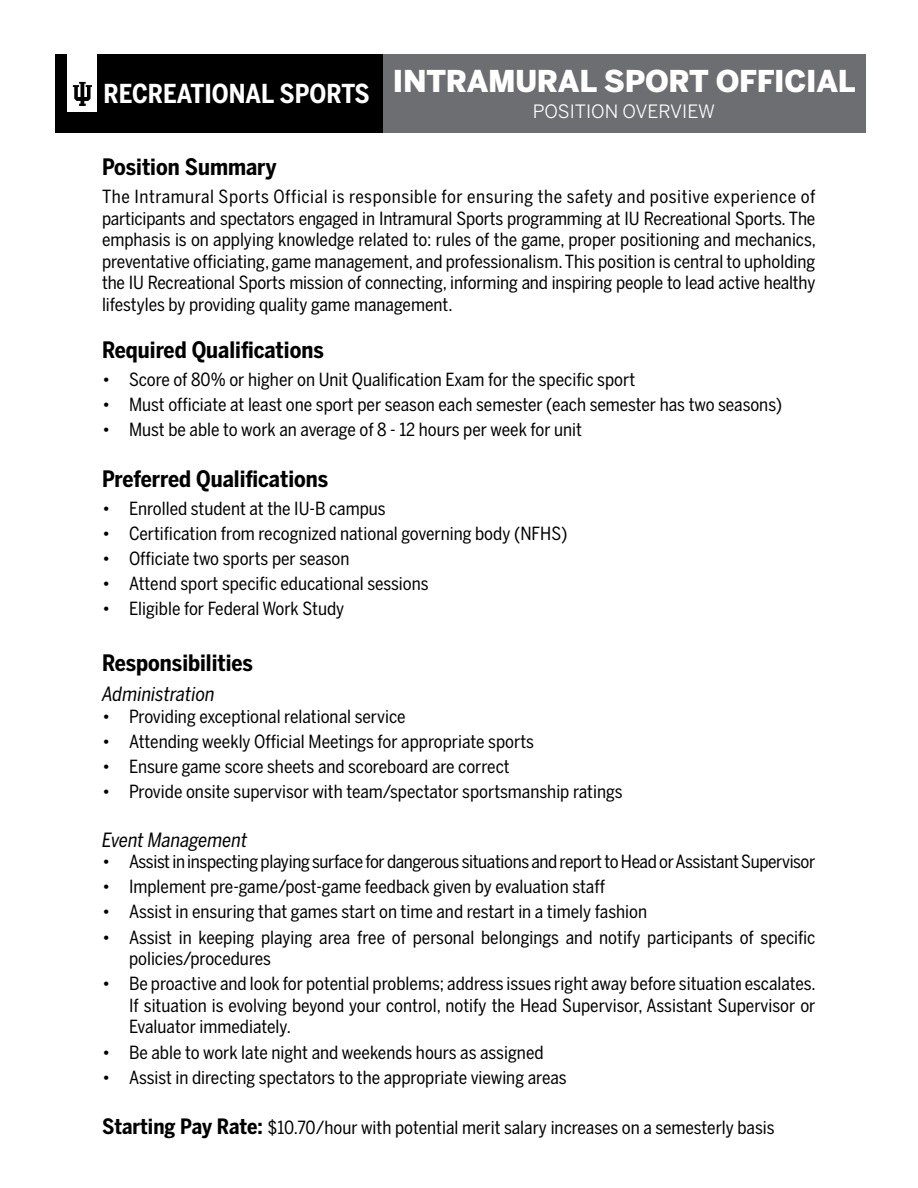
<style>
.page{position:relative;width:918px;height:1188px;background:#fff}
.page>*{position:absolute;margin:0;border:0;box-sizing:border-box;transform-origin:0 0}
.t1{font:900 29.85px "Benton Sans";letter-spacing:-.01em;color:#fff}
.t2{font:700 25.95px "Benton Sans Cond";color:#fff}
.t3{font:700 22.5px "Benton Sans Cond";color:#000}
.t4{font:italic 19.5px "Benton Sans Cond";color:#000}
.t5{font:18.3px "Benton Sans";color:#fff}
.t6{font:18px/21.6px "Benton Sans Cond";color:#000;text-align:justify}
.t7{font:18px "Benton Sans Cond";letter-spacing:-.02em;color:#000}
.s1{font-weight:700;font-size:21px}
</style>
<div class="page">
<div style="left:68px;top:54px;width:798px;height:79px;background:#6d6e71"></div>
<div style="left:55px;top:54px;width:327px;height:79px;background:#000"></div>
<div style="left:68px;top:54px;width:29px;height:57px;background:#fff"></div>
<svg style="left:73px;top:82px;width:19px;height:24px"></svg>
<h2 class="t2" style="left:104px;top:78px;width:268px">RECREATIONAL SPORTS</h2>
<h1 class="t1" style="left:393px;top:62px;width:464px">INTRAMURAL SPORT OFFICIAL</h1>
<p class="t5" style="left:533px;top:100px;width:184px">POSITION OVERVIEW</p>
<p class="t3" style="left:102px;top:152px;width:176px">Position Summary</p>
<p class="t6" style="left:102px;top:186px;width:716px">The Intramural Sports Official is responsible for ensuring the safety and positive experience of participants and spectators engaged in Intramural Sports programming at IU Recreational Sports. The emphasis is on applying knowledge related to: rules of the game, proper positioning and mechanics, preventative officiating, game management, and professionalism. This position is central to upholding the IU Recreational Sports mission of connecting, informing and inspiring people to lead active healthy lifestyles by providing quality game management.</p>
<p class="t3" style="left:102px;top:336px;width:223px">Required Qualifications</p>
<p class="t6" style="left:102px;top:369px;width:535px">• Score of 80% or higher on Unit Qualification Exam for the specific sport</p>
<p class="t6" style="left:102px;top:394px;width:682px">• Must officiate at least one sport per season each semester (each semester has two seasons)</p>
<p class="t6" style="left:102px;top:419px;width:482px">• Must be able to work an average of 8 - 12 hours per week for unit</p>
<p class="t3" style="left:102px;top:464px;width:228px">Preferred Qualifications</p>
<p class="t6" style="left:102px;top:498px;width:285px">• Enrolled student at the IU-B campus</p>
<p class="t6" style="left:102px;top:523px;width:467px">• Certification from recognized national governing body (NFHS)</p>
<p class="t6" style="left:102px;top:548px;width:249px">• Officiate two sports per season</p>
<p class="t6" style="left:102px;top:573px;width:328px">• Attend sport specific educational sessions</p>
<p class="t6" style="left:102px;top:598px;width:244px">• Eligible for Federal Work Study</p>
<p class="t3" style="left:102px;top:649px;width:153px">Responsibilities</p>
<p class="t4" style="left:102px;top:682px;width:114px">Administration</p>
<p class="t6" style="left:102px;top:705px;width:305px">• Providing exceptional relational service</p>
<p class="t6" style="left:102px;top:731px;width:433px">• Attending weekly Official Meetings for appropriate sports</p>
<p class="t6" style="left:102px;top:756px;width:409px">• Ensure game score sheets and scoreboard are correct</p>
<p class="t6" style="left:102px;top:781px;width:522px">• Provide onsite supervisor with team/spectator sportsmanship ratings</p>
<p class="t4" style="left:102px;top:828px;width:147px">Event Management</p>
<p class="t7" style="left:102px;top:851px;width:715px">• Assist in inspecting playing surface for dangerous situations and report to Head or Assistant Supervisor</p>
<p class="t6" style="left:102px;top:876px;width:505px">• Implement pre-game/post-game feedback given by evaluation staff</p>
<p class="t6" style="left:102px;top:901px;width:547px">• Assist in ensuring that games start on time and restart in a timely fashion</p>
<p class="t6" style="left:129px;top:926px;width:688px;text-indent:-27px">• Assist in keeping playing area free of personal belongings and notify participants of specific policies/procedures</p>
<p class="t6" style="left:129px;top:973px;width:688px;text-indent:-27px">• Be proactive and look for potential problems; address issues right away before situation escalates.<br>If situation is evolving beyond your control, notify the Head Supervisor, Assistant Supervisor or Evaluator immediately.</p>
<p class="t6" style="left:102px;top:1041px;width:443px">• Be able to work late night and weekends hours as assigned</p>
<p class="t6" style="left:102px;top:1066px;width:466px">• Assist in directing spectators to the appropriate viewing areas</p>
<p class="t6" style="left:102px;top:1117px;width:674px"><span class="s1">Starting Pay Rate:</span> $10.70/hour with potential merit salary increases on a semesterly basis</p>
</div>
